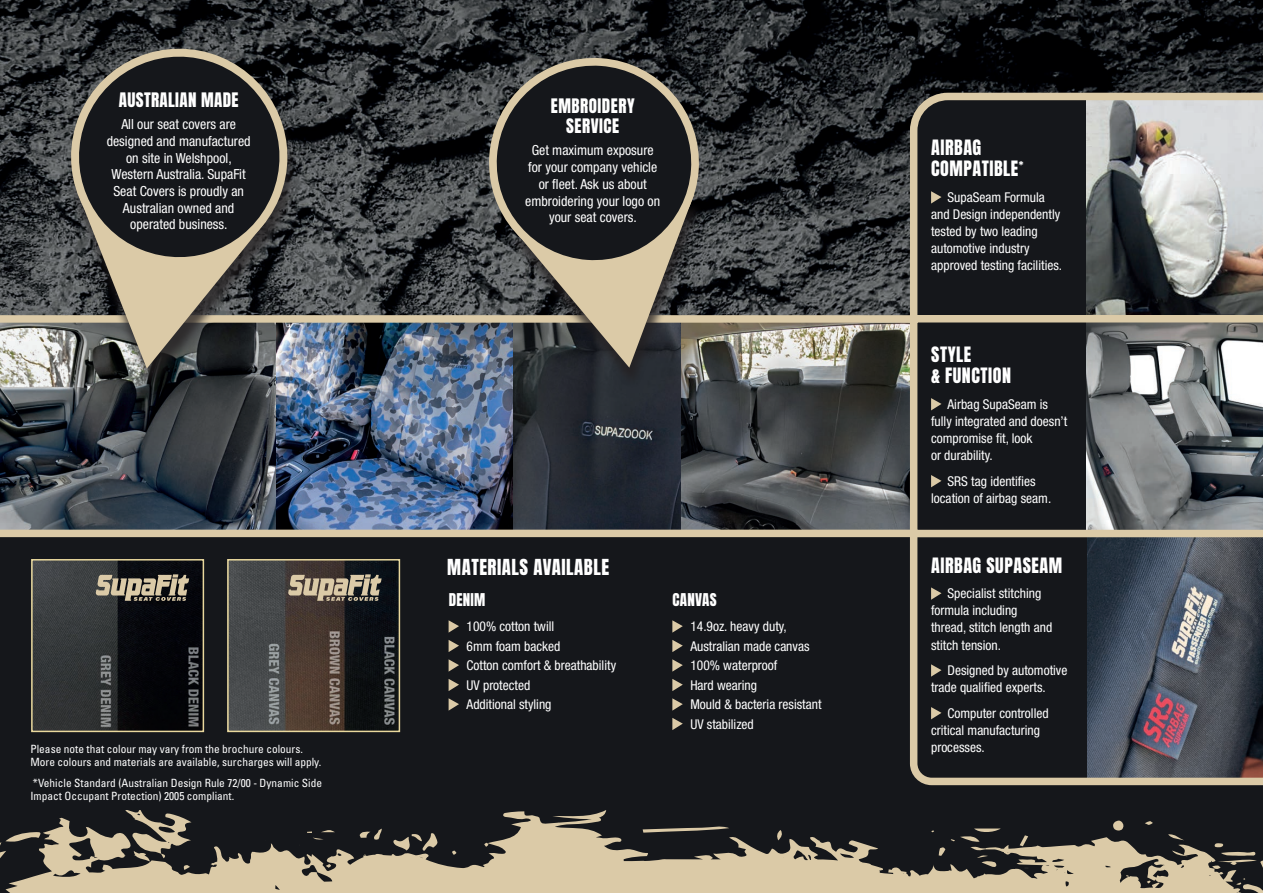
<style>
.page{position:relative;width:1263px;height:893px;background:#fff}
.page>*{position:absolute;margin:0;border:0;box-sizing:border-box;transform-origin:0 0}
.t1{font:18.75px "Anton";letter-spacing:.03em;color:#fff}
.t2{font:18px/21.6px "Anton";letter-spacing:.03em;color:#fff}
.t3{font:16.95px/20.4px "Anton";letter-spacing:.03em;color:#fff;text-align:center}
.t4{font:15px "Anton";letter-spacing:.02em;color:#fff}
.t5{font:condensed 13.95px/16.6px "Helvetica Neue";color:#fff;text-align:center}
.t6{font:condensed 13.5px/17.1px "Helvetica Neue";color:#fff}
.t7{font:condensed 11.4px/13px "Univers LT Std";color:#fff}
</style>
<div class="page">
<div style="left:0;top:502px;width:1263px;height:391px;background:#15171b"></div>
<img style="left:0;top:0;width:1263px;height:315px">
<img style="left:680px;top:323px;width:230px;height:207px">
<img style="left:296px;top:323px;width:384px;height:207px">
<img style="left:0;top:323px;width:296px;height:207px">
<svg style="left:42px;top:810px;width:1194px;height:83px"></svg>
<svg style="left:0;top:832px;width:42px;height:61px"></svg>
<svg style="left:1113px;top:821px;width:11px;height:10px"></svg>
<svg style="left:939px;top:847px;width:6px;height:9px"></svg>
<svg style="left:1145px;top:821px;width:8px;height:4px"></svg>
<svg style="left:452px;top:850px;width:5px;height:5px"></svg>
<svg style="left:484px;top:843px;width:4px;height:4px"></svg>
<svg style="left:977px;top:855px;width:20px;height:13px"></svg>
<svg style="left:326px;top:864px;width:5px;height:4px"></svg>
<svg style="left:307px;top:829px;width:28px;height:11px"></svg>
<svg style="left:951px;top:828px;width:50px;height:14px"></svg>
<svg style="left:1020px;top:835px;width:8px;height:11px"></svg>
<svg style="left:1172px;top:850px;width:15px;height:6px"></svg>
<svg style="left:643px;top:825px;width:86px;height:8px"></svg>
<svg style="left:1236px;top:878px;width:27px;height:15px"></svg>
<svg style="left:1168px;top:834px;width:16px;height:6px"></svg>
<svg style="left:776px;top:830px;width:7px;height:10px"></svg>
<svg style="left:360px;top:829px;width:22px;height:11px"></svg>
<svg style="left:393px;top:832px;width:45px;height:19px"></svg>
<svg style="left:1212px;top:843px;width:51px;height:28px"></svg>
<svg style="left:125px;top:810px;width:66px;height:60px"></svg>
<div style="left:0;top:315px;width:912px;height:8px;background:#dbcaa7"></div>
<svg style="left:906px;top:89px;width:357px;height:240px;background:#5b5b5b"></svg>
<svg style="left:931px;top:191px;width:10px;height:13px"></svg>
<svg style="left:906px;top:515px;width:357px;height:271px"></svg>
<div style="left:0;top:530px;width:915px;height:7px;background:#dbcaa7"></div>
<svg style="left:910px;top:315px;width:353px;height:222px;background:#585a59"></svg>
<div style="left:66px;top:55px;width:233px;height:335px;background:#231f20;opacity:.75"></div>
<svg style="left:78px;top:275px;width:188px;height:94px;background:#726e63"></svg>
<svg style="left:51px;top:28px;width:257px;height:247px;background:#393837"></svg>
<div style="left:507px;top:201px;width:198px;height:188px;background:#231f20;opacity:.75"></div>
<svg style="left:489px;top:272px;width:210px;height:96px;background:#6f6c63"></svg>
<svg style="left:481px;top:50px;width:226px;height:222px;background:#373735"></svg>
<img style="left:230px;top:562px;width:167px;height:167px">
<div style="left:227px;top:559px;width:173px;height:173px;border:2px solid #e9d89d"></div>
<img style="left:34px;top:562px;width:167px;height:167px">
<div style="left:31px;top:559px;width:173px;height:173px;border:2px solid #e9d89d"></div>
<svg style="left:96px;top:574px;width:93px;height:27px"></svg>
<svg style="left:288px;top:574px;width:94px;height:27px;background:#8c806d"></svg>
<svg style="left:449px;top:620px;width:10px;height:13px"></svg>
<svg style="left:449px;top:640px;width:10px;height:12px"></svg>
<svg style="left:449px;top:659px;width:10px;height:13px"></svg>
<svg style="left:449px;top:679px;width:10px;height:12px"></svg>
<svg style="left:449px;top:698px;width:10px;height:13px"></svg>
<svg style="left:672px;top:620px;width:11px;height:13px"></svg>
<svg style="left:672px;top:640px;width:11px;height:12px"></svg>
<svg style="left:672px;top:659px;width:11px;height:13px"></svg>
<svg style="left:672px;top:679px;width:11px;height:12px"></svg>
<svg style="left:672px;top:698px;width:11px;height:13px"></svg>
<svg style="left:672px;top:718px;width:11px;height:12px"></svg>
<svg style="left:931px;top:398px;width:10px;height:12px"></svg>
<svg style="left:931px;top:475px;width:10px;height:12px"></svg>
<svg style="left:931px;top:587px;width:10px;height:13px"></svg>
<svg style="left:931px;top:664px;width:10px;height:13px"></svg>
<svg style="left:931px;top:707px;width:10px;height:12px"></svg>
<p class="t3" style="left:119px;top:91px;width:121px">AUSTRALIAN MADE</p>
<p class="t5" style="left:107px;top:116px;width:145px">All our seat covers are designed and manufactured on site in Welshpool,<br>Western Australia. SupaFit<br>Seat Covers is proudly an<br>Australian owned and operated business.</p>
<p class="t7" style="left:30px;top:743px;width:292px">Please note that colour may vary from the brochure colours.<br>More colours and materials are available, surcharges will apply.</p>
<p class="t7" style="left:30px;top:777px;width:293px">*Vehicle Standard (Australian Design Rule 72/00 - Dynamic Side<br>Impact Occupant Protection) 2005 compliant.</p>
<p class="t3" style="left:551px;top:97px;width:85px">EMBROIDERY<br>SERVICE</p>
<p class="t5" style="left:525px;top:142px;width:136px">Get maximum exposure for your company vehicle or fleet. Ask us about embroidering your logo on your seat covers.</p>
<h1 class="t1" style="left:447px;top:557px;width:164px">MATERIALS AVAILABLE</h1>
<p class="t4" style="left:449px;top:592px;width:38px">DENIM</p>
<p class="t6" style="left:467px;top:616px;width:151px;line-height:19.5px">100% cotton twill<br>6mm foam backed<br>Cotton comfort &amp; breathability<br>UV protected<br>Additional styling</p>
<p class="t4" style="left:672px;top:592px;width:46px">CANVAS</p>
<p class="t6" style="left:690px;top:616px;width:133px;line-height:19.5px">14.9oz. heavy duty,<br>Australian made canvas<br>100% waterproof<br>Hard wearing<br>Mould &amp; bacteria resistant<br>UV stabilized</p>
<h2 class="t2" style="left:931px;top:138px;width:94px">AIRBAG<br>COMPATIBLE<sup>*</sup></h2>
<p class="t6" style="left:931px;top:189px;width:133px;text-indent:16px">SupaSeam Formula and Design independently tested by two leading automotive industry approved testing facilities.</p>
<h2 class="t2" style="left:931px;top:345px;width:82px">STYLE<br>&amp; FUNCTION</h2>
<p class="t6" style="left:931px;top:396px;width:138px;text-indent:16px">Airbag SupaSeam is fully integrated and doesn’t compromise fit, look<br>or durability.</p>
<p class="t6" style="left:931px;top:472px;width:122px;text-align:center">SRS tag identifies location of airbag seam.</p>
<h2 class="t2" style="left:931px;top:556px;width:133px">AIRBAG SUPASEAM</h2>
<p class="t6" style="left:931px;top:585px;width:123px;text-indent:16px">Specialist stitching formula including thread, stitch length and stitch tension.</p>
<p class="t6" style="left:931px;top:662px;width:138px;text-indent:16px">Designed by automotive trade qualified experts.</p>
<p class="t6" style="left:931px;top:704px;width:119px;text-indent:16px">Computer controlled critical manufacturing processes.</p>
</div>
